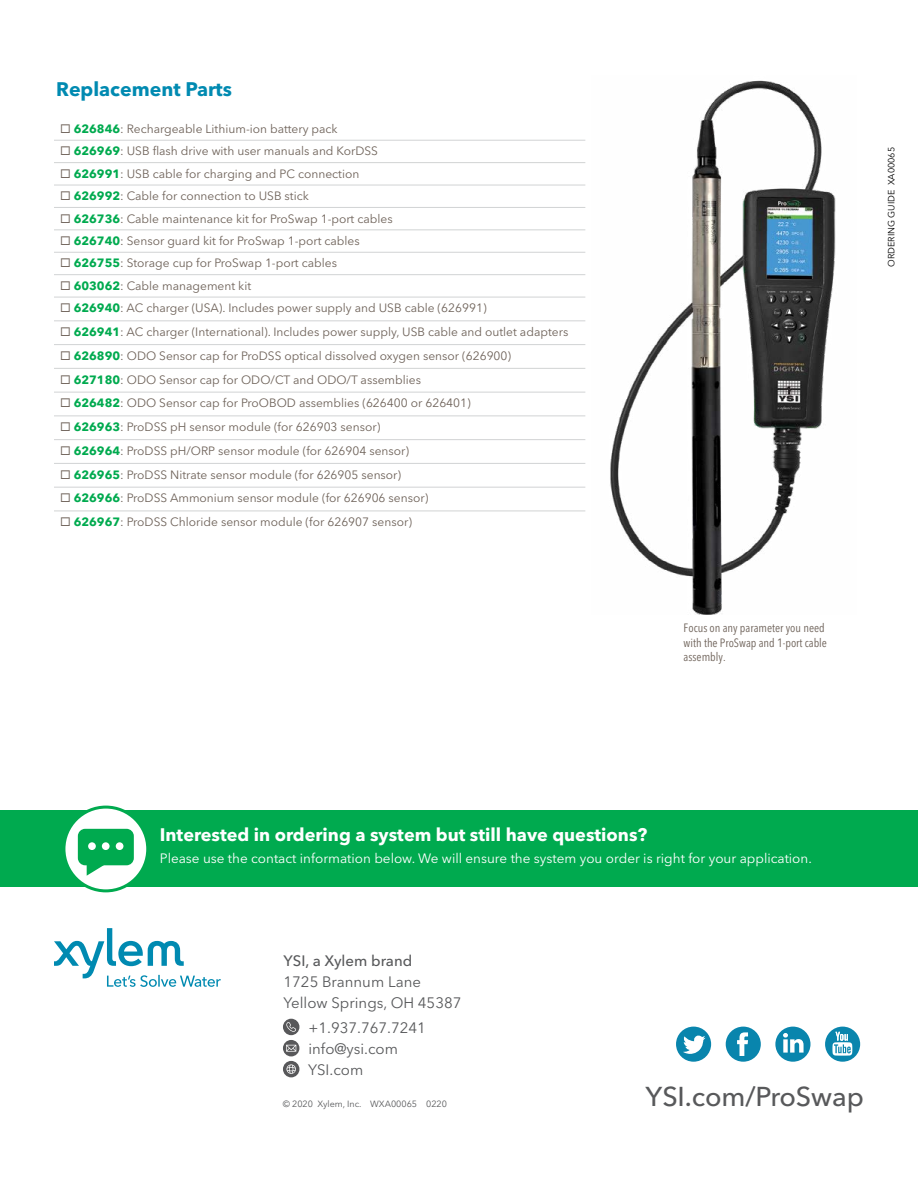
<style>
.page{position:relative;width:918px;height:1188px;background:#fff}
.page>*{position:absolute;margin:0;border:0;box-sizing:border-box;transform-origin:0 0}
.t1{font:500 27.15px "Avenir Next LT Pro";letter-spacing:-.005em;color:#58595b}
.t2{font:700 19.5px "Avenir Next LT Pro";color:#008ab1}
.t3{font:700 18px "Avenir Next LT Pro";color:#fff}
.t4{font:15px/21.1px "Avenir Next LT Pro";color:#58595b}
.t5{font:500 15px "Avenir Next LT Pro";color:#58595b}
.t6{font:13.5px "Avenir Next LT Pro";color:#fff}
.t7{font:12px "Avenir Next LT Pro";color:#6e6259}
.t8{font:condensed 12px/14.4px "Avenir Next LT Pro";color:#6e6259}
.t9{font:9px "Avenir Next LT Pro";color:#58595b}
.t10{font:9px "Avenir Next LT Pro";color:#000}
.s1{font-weight:700;color:#00aa4f}
</style>
<div class="page">
<svg style="left:54px;top:928px;width:167px;height:59px"></svg>
<div style="left:676px;top:1027px;width:35px;height:35px;background:#0985ad;border-radius:50%"></div>
<svg style="left:683px;top:1035px;width:23px;height:19px"></svg>
<div style="left:726px;top:1027px;width:35px;height:35px;background:#0985ad;border-radius:50%"></div>
<svg style="left:737px;top:1032px;width:11px;height:24px"></svg>
<div style="left:775px;top:1027px;width:35px;height:35px;background:#0985ad;border-radius:50%"></div>
<svg style="left:783px;top:1033px;width:21px;height:20px"></svg>
<div style="left:825px;top:1027px;width:35px;height:35px;background:#0985ad;border-radius:50%"></div>
<svg style="left:832px;top:1032px;width:21px;height:24px"></svg>
<svg style="left:283px;top:1040px;width:16px;height:16px"></svg>
<svg style="left:286px;top:1045px;width:10px;height:7px"></svg>
<div style="left:283px;top:1061px;width:16px;height:16px;background:#58585a;border-radius:50%"></div>
<svg style="left:286px;top:1064px;width:10px;height:10px"></svg>
<div style="left:283px;top:1019px;width:16px;height:16px;background:#58585a;border-radius:50%"></div>
<svg style="left:286px;top:1022px;width:10px;height:10px"></svg>
<div style="left:0;top:811px;width:918px;height:76px;background:#00aa4f"></div>
<hr style="left:54px;top:140px;width:531px;height:1px;background:#d1d3d4">
<hr style="left:54px;top:162px;width:531px;height:1px;background:#d1d3d4">
<hr style="left:54px;top:185px;width:531px;height:1px;background:#d1d3d4">
<hr style="left:54px;top:207px;width:531px;height:1px;background:#d1d3d4">
<hr style="left:54px;top:229px;width:531px;height:1px;background:#d1d3d4">
<hr style="left:54px;top:252px;width:531px;height:1px;background:#d1d3d4">
<hr style="left:54px;top:274px;width:531px;height:1px;background:#d1d3d4">
<hr style="left:54px;top:297px;width:531px;height:1px;background:#d1d3d4">
<hr style="left:54px;top:320px;width:531px;height:1px;background:#d1d3d4">
<hr style="left:54px;top:368px;width:531px;height:1px;background:#d1d3d4">
<hr style="left:54px;top:392px;width:531px;height:1px;background:#d1d3d4">
<hr style="left:54px;top:416px;width:531px;height:1px;background:#d1d3d4">
<hr style="left:54px;top:439px;width:531px;height:1px;background:#d1d3d4">
<hr style="left:54px;top:463px;width:531px;height:1px;background:#d1d3d4">
<hr style="left:54px;top:487px;width:531px;height:1px;background:#d1d3d4">
<hr style="left:54px;top:511px;width:531px;height:1px;background:#d1d3d4">
<hr style="left:54px;top:344px;width:531px;height:1px;background:#d1d3d4">
<div style="left:64px;top:807px;width:84px;height:84px;background:#fff;border-radius:50%"></div>
<div style="left:62px;top:806px;width:87px;height:86px;border:3px solid #00aa4f;border-radius:50%"></div>
<div style="left:78px;top:829px;width:56px;height:36px;background:#00aa4f;border-radius:7px"></div>
<svg style="left:87px;top:865px;width:17px;height:11px"></svg>
<div style="left:102px;top:842px;width:8px;height:8px;background:#fff;border-radius:50%"></div>
<div style="left:88px;top:842px;width:8px;height:8px;background:#fff;border-radius:50%"></div>
<div style="left:116px;top:842px;width:7px;height:8px;background:#fff;border-radius:50%"></div>
<img style="left:610px;top:80px;width:226px;height:535px">
<h2 class="t2" style="left:56px;top:77px;width:177px">Replacement Parts</h2>
<p class="t7" style="left:60px;top:122px;width:279px">◻ <span class="s1">626846</span>: Rechargeable Lithium-ion battery pack</p>
<p class="t7" style="left:60px;top:144px;width:320px">◻ <span class="s1">626969</span>: USB flash drive with user manuals and KorDSS</p>
<p class="t7" style="left:60px;top:167px;width:301px">◻ <span class="s1">626991</span>: USB cable for charging and PC connection</p>
<p class="t7" style="left:60px;top:189px;width:250px">◻ <span class="s1">626992</span>: Cable for connection to USB stick</p>
<p class="t7" style="left:60px;top:211px;width:334px">◻ <span class="s1">626736</span>: Cable maintenance kit for ProSwap 1-port cables</p>
<p class="t7" style="left:60px;top:234px;width:301px">◻ <span class="s1">626740</span>: Sensor guard kit for ProSwap 1-port cables</p>
<p class="t7" style="left:60px;top:256px;width:279px">◻ <span class="s1">626755</span>: Storage cup for ProSwap 1-port cables</p>
<p class="t7" style="left:60px;top:279px;width:193px">◻ <span class="s1">603062</span>: Cable management kit</p>
<p class="t7" style="left:60px;top:301px;width:428px">◻ <span class="s1">626940</span>: AC charger (USA). Includes power supply and USB cable (626991)</p>
<p class="t7" style="left:60px;top:325px;width:510px">◻ <span class="s1">626941</span>: AC charger (International). Includes power supply, USB cable and outlet adapters</p>
<p class="t7" style="left:60px;top:348px;width:453px">◻ <span class="s1">626890</span>: ODO Sensor cap for ProDSS optical dissolved oxygen sensor (626900)</p>
<p class="t7" style="left:60px;top:372px;width:363px">◻ <span class="s1">627180</span>: ODO Sensor cap for ODO/CT and ODO/T assemblies</p>
<p class="t7" style="left:60px;top:396px;width:412px">◻ <span class="s1">626482</span>: ODO Sensor cap for ProOBOD assemblies (626400 or 626401)</p>
<p class="t7" style="left:60px;top:420px;width:322px">◻ <span class="s1">626963</span>: ProDSS pH sensor module (for 626903 sensor)</p>
<p class="t7" style="left:60px;top:444px;width:351px">◻ <span class="s1">626964</span>: ProDSS pH/ORP sensor module (for 626904 sensor)</p>
<p class="t7" style="left:60px;top:467px;width:343px">◻ <span class="s1">626965</span>: ProDSS Nitrate sensor module (for 626905 sensor)</p>
<p class="t7" style="left:60px;top:491px;width:370px">◻ <span class="s1">626966</span>: ProDSS Ammonium sensor module (for 626906 sensor)</p>
<p class="t7" style="left:60px;top:515px;width:353px">◻ <span class="s1">626967</span>: ProDSS Chloride sensor module (for 626907 sensor)</p>
<p class="t10" style="left:886px;top:267px;width:121px;rotate:-90deg">ORDERING GUIDE XA00065</p>
<p class="t8" style="left:684px;top:621px;width:145px">Focus on any parameter you need with the ProSwap and 1-port cable assembly.</p>
<h3 class="t3" style="left:160px;top:823px;width:489px">Interested in ordering a system but still have questions?</h3>
<p class="t6" style="left:160px;top:850px;width:654px">Please use the contact information below. We will ensure the system you order is right for your application.</p>
<p class="t5" style="left:284px;top:951px;width:130px">YSI, a Xylem brand</p>
<p class="t4" style="left:284px;top:971px;width:179px">1725 Brannum Lane<br>Yellow Springs, OH 45387</p>
<p class="t4" style="left:308px;top:1017px;width:119px">+1.937.767.7241 info@ysi.com<br>YSI.com</p>
<p class="t9" style="left:283px;top:1098px;width:166px">© 2020 Xylem, Inc. WXA00065 0220</p>
<h1 class="t1" style="left:646px;top:1080px;width:220px">YSI.com/ProSwap</h1>
</div>
